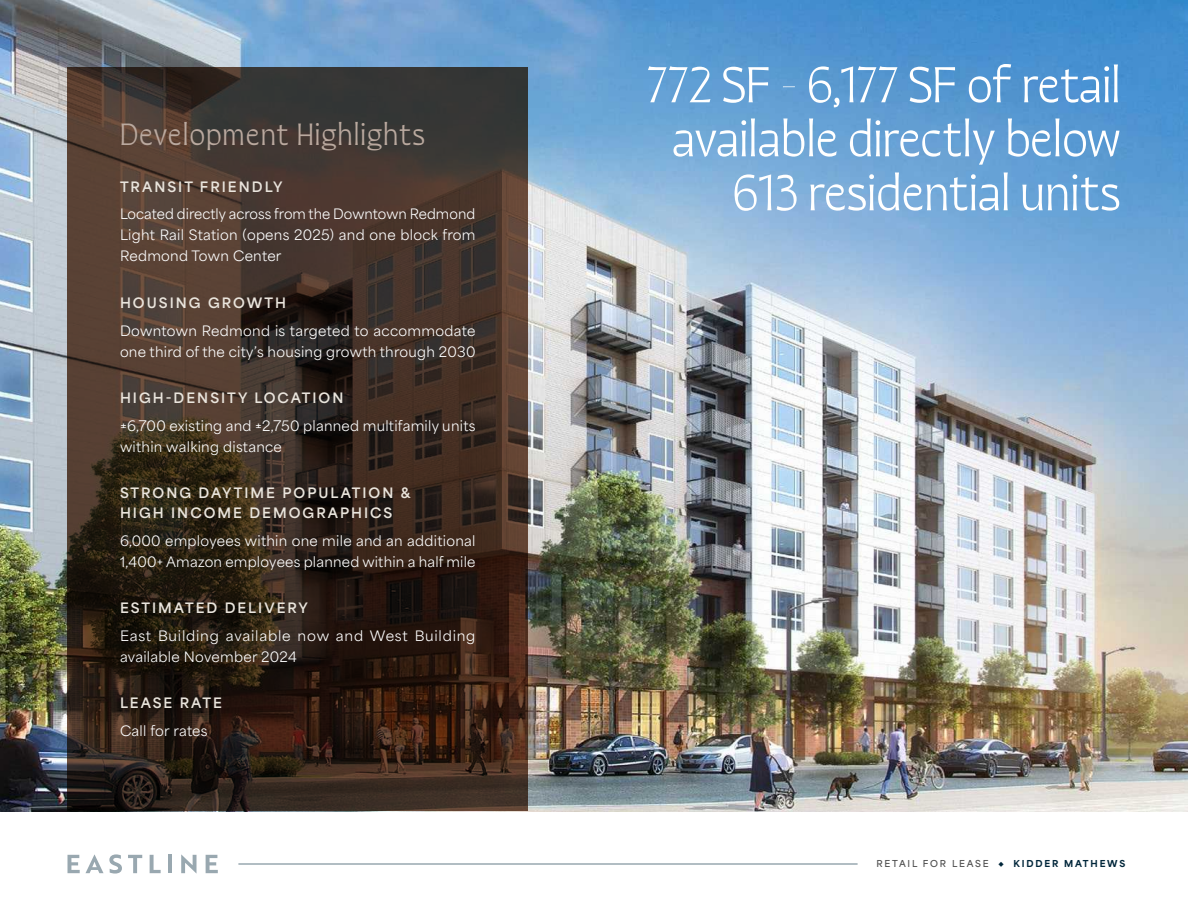
<style>
.page{position:relative;width:1188px;height:918px;background:#fff}
.page>*{position:absolute;margin:0;border:0;box-sizing:border-box;transform-origin:0 0}
.t1{font:800 54px/54px "Quiverleaf CF";color:#fff;text-align:right}
.t2{font:800 33px "Quiverleaf CF";letter-spacing:.03em;color:#baa99f}
.t3{font:13.5px/21px "Area Normal";letter-spacing:.02em;color:#fff}
.t4{font:700 13.5px/19.5px "Area Normal";letter-spacing:.15em;color:#eae5dd}
.t5{font:13.5px/21px "Area Normal";letter-spacing:.05em;color:#fff}
.t6{font:600 9px "Area Normal";letter-spacing:.2em;color:#4c4c4c}
.s1{font-weight:800;color:#00263a}
</style>
<div class="page">
<img style="left:0;top:0;width:1188px;height:812px">
<svg style="left:68px;top:68px;width:460px;height:744px"></svg>
<svg style="left:68px;top:855px;width:12px;height:18px"></svg>
<svg style="left:86px;top:854px;width:36px;height:20px"></svg>
<svg style="left:128px;top:855px;width:14px;height:18px"></svg>
<svg style="left:150px;top:855px;width:11px;height:18px"></svg>
<hr style="left:168px;top:855px;width:4px;height:18px;background:#99a8b0">
<svg style="left:181px;top:855px;width:16px;height:18px"></svg>
<svg style="left:206px;top:855px;width:12px;height:18px"></svg>
<hr style="left:238px;top:864px;width:620px;height:1px;background:#99a8b0">
<h2 class="t2" style="left:120px;top:111px;width:306px">Development Highlights</h2>
<p class="t4" style="left:120px;top:175px;width:164px">TRANSIT FRIENDLY</p>
<p class="t3" style="left:120px;top:202px;width:357px;text-align:justify">Located directly across from the Downtown Redmond Light Rail Station (opens 2025) and one block from Redmond Town Center</p>
<p class="t4" style="left:120px;top:291px;width:168px">HOUSING GROWTH</p>
<p class="t3" style="left:120px;top:318px;width:357px">Downtown Redmond is targeted to accommodate one third of the city’s housing growth through 2030</p>
<p class="t4" style="left:120px;top:387px;width:225px">HIGH-DENSITY LOCATION</p>
<p class="t3" style="left:120px;top:414px;width:357px">±6,700 existing and ±2,750 planned multifamily units within walking distance</p>
<p class="t4" style="left:120px;top:482px;width:292px">STRONG DAYTIME POPULATION &amp;<br>HIGH INCOME DEMOGRAPHICS</p>
<p class="t3" style="left:120px;top:528px;width:357px">6,000 employees within one mile and an additional<br>1,400+ Amazon employees planned within a half mile</p>
<p class="t4" style="left:120px;top:597px;width:190px">ESTIMATED DELIVERY</p>
<p class="t5" style="left:120px;top:624px;width:357px">East Building available now and West Building available November 2024</p>
<p class="t4" style="left:120px;top:692px;width:103px">LEASE RATE</p>
<p class="t3" style="left:120px;top:719px;width:89px">Call for rates</p>
<h1 class="t1" style="left:647px;top:52px;width:475px">772 SF - 6,177 SF of retail available directly below<br>613 residential units</h1>
<p class="t6" style="left:877px;top:856px;width:250px">RETAIL FOR LEASE <span class="s1">◆ KIDDER MATHEWS</span></p>
</div>
